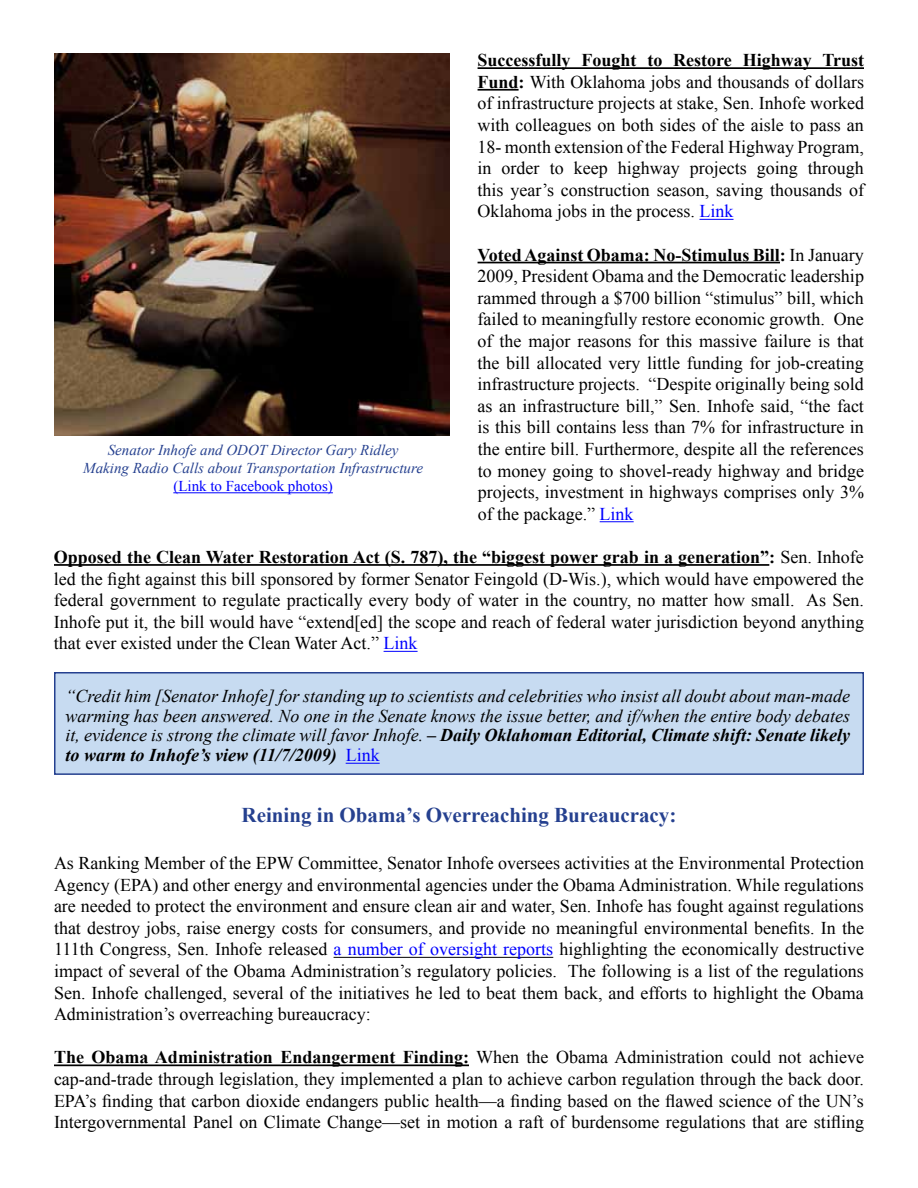
<style>
.page{position:relative;width:918px;height:1188px;background:#fff}
.page>*{position:absolute;margin:0;border:0;box-sizing:border-box;transform-origin:0 0}
.t1{font:700 21px "Times New Roman";color:#25408f}
.t2{font:18px/21.6px "Times New Roman";color:#000;text-align:justify}
.t3{font:italic 18px/19.8px "Times New Roman";color:#000;text-align:justify}
.t4{font:italic 15px/18px "Times New Roman";color:#25408f;text-align:center}
.t5{font:15px "Times New Roman";color:#00f}
.s1{font-weight:700}
.s2{color:#00f}
.s3{font-style:normal;color:#00f}
</style>
<div class="page">
<hr style="left:478px;top:67px;width:386px;height:2px;background:#000">
<hr style="left:478px;top:89px;width:41px;height:2px;background:#000">
<hr style="left:700px;top:219px;width:34px;height:1px;background:#00f">
<hr style="left:478px;top:262px;width:302px;height:1px;background:#000">
<hr style="left:600px;top:521px;width:34px;height:1px;background:#00f">
<hr style="left:54px;top:564px;width:715px;height:2px;background:#000">
<hr style="left:384px;top:651px;width:34px;height:1px;background:#00f">
<hr style="left:334px;top:957px;width:219px;height:1px;background:#000">
<hr style="left:54px;top:1064px;width:415px;height:2px;background:#000">
<hr style="left:173px;top:492px;width:160px;height:1px;background:#00f">
<img style="left:54px;top:54px;width:395px;height:382px">
<div style="left:54px;top:672px;width:810px;height:103px;background:#c7dbf1;border:2px solid #25408f"></div>
<hr style="left:346px;top:763px;width:34px;height:1px;background:#00f">
<p class="t2" style="left:478px;top:49px;width:388px"><span class="s1">Successfully Fought to Restore Highway Trust Fund:</span> With Oklahoma jobs and thousands of dollars of infrastructure projects at stake, Sen. Inhofe worked with colleagues on both sides of the aisle to pass an 18- month extension of the Federal Highway Program, in order to keep highway projects going through this year’s construction season, saving thousands of Oklahoma jobs in the process. <span class="s2">Link</span></p>
<p class="t2" style="left:478px;top:243px;width:388px"><span class="s1">Voted Against Obama: No-Stimulus Bill:</span> In January 2009, President Obama and the Democratic leadership rammed through a $700 billion “stimulus” bill, which failed to meaningfully restore economic growth. One of the major reasons for this massive failure is that the bill allocated very little funding for job-creating infrastructure projects. “Despite originally being sold as an infrastructure bill,” Sen. Inhofe said, “the fact is this bill contains less than 7% for infrastructure in the entire bill. Furthermore, despite all the references to money going to shovel-ready highway and bridge projects, investment in highways comprises only 3% of the package.” <span class="s2">Link</span></p>
<p class="t2" style="left:54px;top:546px;width:812px"><span class="s1">Opposed the Clean Water Restoration Act (S. 787), the “biggest power grab in a generation”:</span> Sen. Inhofe led the fight against this bill sponsored by former Senator Feingold (D-Wis.), which would have empowered the federal government to regulate practically every body of water in the country, no matter how small. As Sen.<br>Inhofe put it, the bill would have “extend[ed] the scope and reach of federal water jurisdiction beyond anything that ever existed under the Clean Water Act.” <span class="s2">Link</span></p>
<p class="t4" style="left:83px;top:441px;width:341px">Senator Inhofe and ODOT Director Gary Ridley<br>Making Radio Calls about Transportation Infrastructure</p>
<p class="t5" style="left:173px;top:476px;width:161px">(Link to Facebook photos)</p>
<p class="t3" style="left:66px;top:686px;width:786px">“Credit him [Senator Inhofe] for standing up to scientists and celebrities who insist all doubt about man-made warming has been answered. No one in the Senate knows the issue better, and if/when the entire body debates it, evidence is strong the climate will favor Inhofe. <span class="s1">– Daily Oklahoman Editorial, Climate shift: Senate likely to warm to Inhofe’s view (11/7/2009)</span> <span class="s3">Link</span></p>
<p class="t1" style="left:242px;top:801px;width:436px">Reining in Obama’s Overreaching Bureaucracy:</p>
<p class="t2" style="left:54px;top:852px;width:812px">As Ranking Member of the EPW Committee, Senator Inhofe oversees activities at the Environmental Protection Agency (EPA) and other energy and environmental agencies under the Obama Administration. While regulations are needed to protect the environment and ensure clean air and water, Sen. Inhofe has fought against regulations that destroy jobs, raise energy costs for consumers, and provide no meaningful environmental benefits. In the 111th Congress, Sen. Inhofe released <span class="s2">a number of oversight reports</span> highlighting the economically destructive impact of several of the Obama Administration’s regulatory policies. The following is a list of the regulations Sen. Inhofe challenged, several of the initiatives he led to beat them back, and efforts to highlight the Obama Administration’s overreaching bureaucracy:</p>
<p class="t2" style="left:54px;top:1046px;width:812px"><span class="s1">The Obama Administration Endangerment Finding:</span> When the Obama Administration could not achieve cap-and-trade through legislation, they implemented a plan to achieve carbon regulation through the back door.<br>EPA’s finding that carbon dioxide endangers public health—a finding based on the flawed science of the UN’s Intergovernmental Panel on Climate Change—set in motion a raft of burdensome regulations that are stifling</p>
</div>
